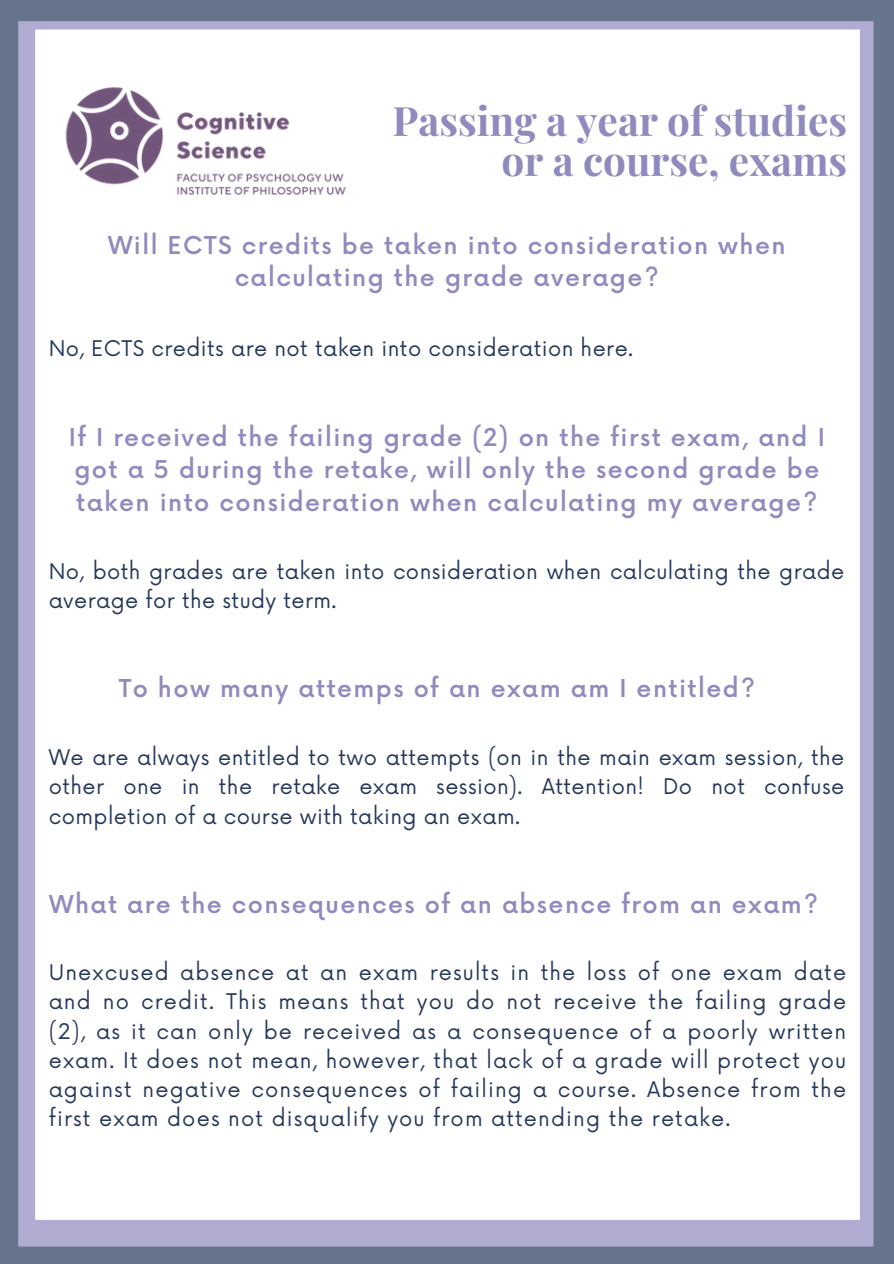
<style>
.page{position:relative;width:894px;height:1264px;background:#fff}
.page>*{position:absolute;margin:0;border:0;box-sizing:border-box;transform-origin:0 0}
.t1{font:700 40.5px/39.3px "Playfair Display";color:#8f8bbe;text-align:right}
.t2{font:500 24px/32.7px "Now";letter-spacing:.06em;color:#8f8bbe;text-align:center}
.t3{font:21px/29.2px "Now";letter-spacing:.02em;color:#25385b;text-align:justify}
</style>
<div class="page">
<img style="left:0;top:0;width:893px;height:1263px">
<img style="left:56px;top:68px;width:303px;height:145px">
<p class="t1" style="left:392px;top:100px;width:456px">Passing a year of studies or a course, exams</p>
<p class="t2" style="left:108px;top:230px;width:678px">Will ECTS credits be taken into consideration when calculating the grade average?</p>
<p class="t3" style="left:49px;top:335px;width:586px">No, ECTS credits are not taken into consideration here.</p>
<h1 class="t2" style="left:69px;top:422px;width:757px;text-align:left">If I received the failing grade (2) on the first exam, and I got a 5 during the retake, will only the second grade be taken into consideration when calculating my average?</h1>
<h2 class="t3" style="left:49px;top:558px;width:796px">No, both grades are taken into consideration when calculating the grade average for the study term.</h2>
<p class="t2" style="left:119px;top:673px;width:638px">To how many attemps of an exam am I entitled?</p>
<h2 class="t3" style="left:49px;top:743px;width:796px">We are always entitled to two attempts (on in the main exam session, the other one in the retake exam session). Attention! Do not confuse completion of a course with taking an exam.</h2>
<h2 class="t2" style="left:49px;top:889px;width:770px">What are the consequences of an absence from an exam?</h2>
<p class="t3" style="left:49px;top:958px;width:798px">Unexcused absence at an exam results in the loss of one exam date and no credit. This means that you do not receive the failing grade (2), as it can only be received as a consequence of a poorly written exam. It does not mean, however, that lack of a grade will protect you against negative consequences of failing a course. Absence from the first exam does not disqualify you from attending the retake.</p>
</div>
